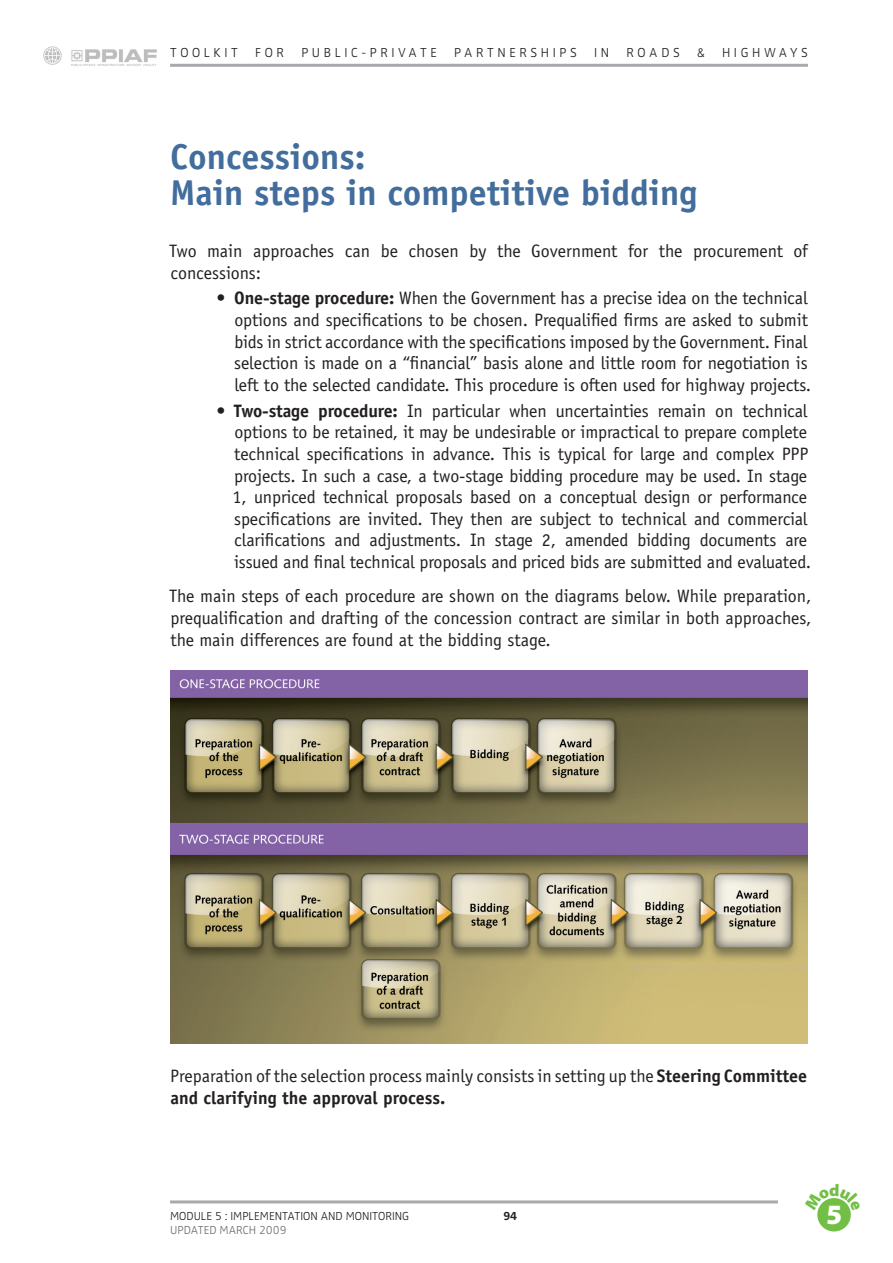
<style>
.page{position:relative;width:893px;height:1263px;background:#fff}
.page>*{position:absolute;margin:0;border:0;box-sizing:border-box;transform-origin:0 0}
.t1{font:700 36px/36px "Officina Sans";color:#426d9c}
.t2{font:900 28.05px "Myriad Pro";color:#fff}
.t3{font:18px/21.6px "Officina Sans";letter-spacing:-.01em;color:#231f20}
.t4{font:300 13.5px "Zwo";letter-spacing:.265em;color:#231f20}
.t5{font:300 12px "Zwo";color:#231f20}
.t6{font:300 12px "Zwo";color:#6c6d70}
.t7{font:700 12px "Zwo";color:#231f20}
.s1{font-weight:700}
</style>
<div class="page">
<hr style="left:170px;top:64px;width:638px;height:3px;background:#a8a9ad">
<img style="left:43px;top:46px;width:19px;height:19px">
<img style="left:71px;top:49px;width:86px;height:17px">
<hr style="left:170px;top:1200px;width:608px;height:3px;background:#a8a9ad">
<div style="left:817px;top:1198px;width:34px;height:33px;background:#71bf44;border-radius:50%"></div>
<img style="left:170px;top:670px;width:638px;height:374px">
<svg style="left:817px;top:1198px;width:34px;height:13px"></svg>
<p class="t4" style="left:170px;top:45px;width:68px">TOOLKIT</p>
<p class="t4" style="left:255px;top:45px;width:30px">FOR</p>
<p class="t4" style="left:301px;top:45px;width:137px">PUBLIC-PRIVATE</p>
<p class="t4" style="left:454px;top:45px;width:124px">PARTNERSHIP S</p>
<p class="t4" style="left:594px;top:45px;width:17px">I N</p>
<p class="t4" style="left:626px;top:45px;width:55px">ROADS</p>
<p class="t4" style="left:697px;top:45px;width:20px">&amp; H</p>
<p class="t4" style="left:734px;top:45px;width:75px">IGHWAYS</p>
<h1 class="t1" style="left:170px;top:138px;width:529px">Concessions:<br>Main steps in competitive bidding</h1>
<p class="t3" style="left:169px;top:240px;width:640px">Two main approaches can be chosen by the Government for the procurement of concessions:</p>
<p class="t3" style="left:234px;top:288px;width:578px;text-indent:-18px"><span class="s1">• One-stage procedure:</span> When the Government has a precise idea on the technical options and specifications to be chosen. Prequalified firms are asked to submit bids in strict accordance with the specifications imposed by the Government. Final selection is made on a “financial” basis alone and little room for negotiation is left to the selected candidate. This procedure is often used for highway projects.</p>
<p class="t3" style="left:233px;top:400px;width:580px;text-indent:-16px"><span class="s1">• Two-stage procedure:</span> In particular when uncertainties remain on technical options to be retained, it may be undesirable or impractical to prepare complete technical specifications in advance. This is typical for large and complex PPP projects. In such a case, a two-stage bidding procedure may be used. In stage 1, unpriced technical proposals based on a conceptual design or performance specifications are invited. They then are subject to technical and commercial clarifications and adjustments. In stage 2, amended bidding documents are issued and final technical proposals and priced bids are submitted and evaluated.</p>
<p class="t3" style="left:169px;top:585px;width:644px;text-align:justify">The main steps of each procedure are shown on the diagrams below. While preparation, prequalification and drafting of the concession contract are similar in both approaches, the main differences are found at the bidding stage.</p>
<p class="t3" style="left:170px;top:1065px;width:638px">Preparation of the selection process mainly consists in setting up the <span class="s1">Steering Committee and clarifying the approval process.</span></p>
<p class="t5" style="left:170px;top:1208px;width:241px">MODULE 5 : IMPLEMENTATION AND MONITORING</p>
<p class="t6" style="left:170px;top:1223px;width:118px">UPDATED MARCH 2009</p>
<p class="t7" style="left:503px;top:1208px;width:15px">94</p>
<h2 class="t2" style="left:826px;top:1196px;width:18px">5</h2>
</div>
